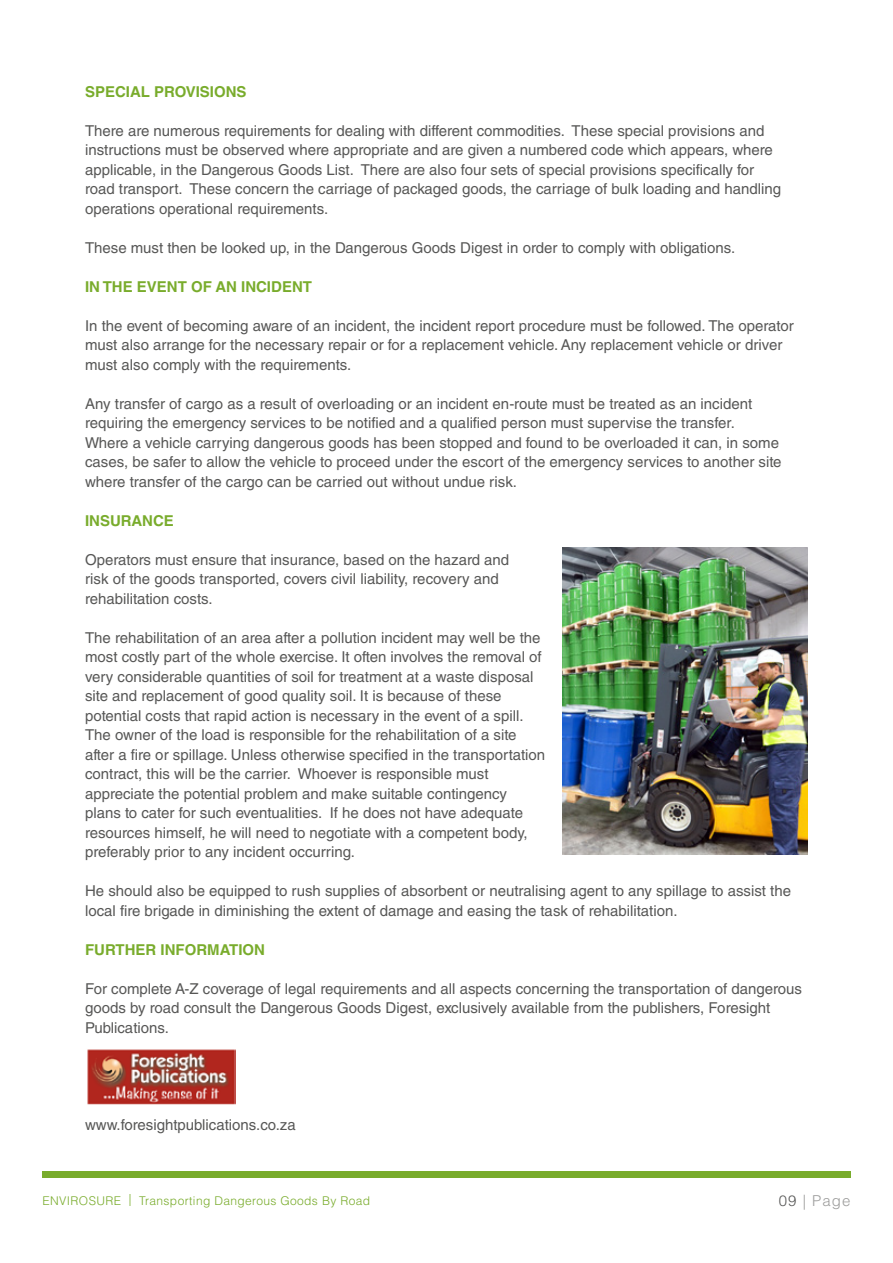
<style>
.page{position:relative;width:893px;height:1263px;background:#fff}
.page>*{position:absolute;margin:0;border:0;box-sizing:border-box;transform-origin:0 0}
.t1{font:15px/19.5px "Helvetica LT Std";color:#575756}
.t2{font:700 15px "Helvetica LT Std";color:#79ac2c}
.t3{font:300 15px "Helvetica LT Std";letter-spacing:.07em;color:#9d9d9c}
.t4{font:300 12px "Helvetica LT Std";letter-spacing:.03em;color:#79ac2c}
.s1{color:#575756}
</style>
<div class="page">
<div style="left:42px;top:1172px;width:808px;height:6px;background:#79ac2c"></div>
<img style="left:87px;top:1049px;width:149px;height:55px">
<img style="left:563px;top:547px;width:245px;height:308px">
<p class="t2" style="left:85px;top:82px;width:163px">SPECIAL PROVISIONS</p>
<p class="t1" style="left:85px;top:121px;width:698px">There are numerous requirements for dealing with different commodities. These special provisions and instructions must be observed where appropriate and are given a numbered code which appears, where applicable, in the Dangerous Goods List. There are also four sets of special provisions specifically for road transport. These concern the carriage of packaged goods, the carriage of bulk loading and handling operations operational requirements.</p>
<p class="t1" style="left:85px;top:238px;width:652px">These must then be looked up, in the Dangerous Goods Digest in order to comply with obligations.</p>
<p class="t2" style="left:85px;top:277px;width:228px">IN THE EVENT OF AN INCIDENT</p>
<p class="t1" style="left:85px;top:316px;width:710px">In the event of becoming aware of an incident, the incident report procedure must be followed. The operator must also arrange for the necessary repair or for a replacement vehicle. Any replacement vehicle or driver must also comply with the requirements.</p>
<p class="t1" style="left:85px;top:394px;width:698px">Any transfer of cargo as a result of overloading or an incident en-route must be treated as an incident requiring the emergency services to be notified and a qualified person must supervise the transfer.<br>Where a vehicle carrying dangerous goods has been stopped and found to be overloaded it can, in some cases, be safer to allow the vehicle to proceed under the escort of the emergency services to another site where transfer of the cargo can be carried out without undue risk.</p>
<p class="t2" style="left:85px;top:511px;width:90px">INSURANCE</p>
<p class="t1" style="left:85px;top:550px;width:426px">Operators must ensure that insurance, based on the hazard and risk of the goods transported, covers civil liability, recovery and rehabilitation costs.</p>
<p class="t1" style="left:85px;top:628px;width:462px">The rehabilitation of an area after a pollution incident may well be the most costly part of the whole exercise. It often involves the removal of very considerable quantities of soil for treatment at a waste disposal site and replacement of good quality soil. It is because of these potential costs that rapid action is necessary in the event of a spill.<br>The owner of the load is responsible for the rehabilitation of a site after a fire or spillage. Unless otherwise specified in the transportation contract, this will be the carrier. Whoever is responsible must appreciate the potential problem and make suitable contingency plans to cater for such eventualities. If he does not have adequate resources himself, he will need to negotiate with a competent body, preferably prior to any incident occurring.</p>
<p class="t1" style="left:85px;top:881px;width:707px">He should also be equipped to rush supplies of absorbent or neutralising agent to any spillage to assist the local fire brigade in diminishing the extent of damage and easing the task of rehabilitation.</p>
<p class="t2" style="left:85px;top:940px;width:181px">FURTHER INFORMATION</p>
<p class="t1" style="left:85px;top:979px;width:718px">For complete A-Z coverage of legal requirements and all aspects concerning the transportation of dangerous goods by road consult the Dangerous Goods Digest, exclusively available from the publishers, Foresight<br>Publications.</p>
<p class="t1" style="left:85px;top:1115px;width:212px">www.foresightpublications.co.za</p>
<p class="t4" style="left:43px;top:1193px;width:329px">ENVIROSURE | Transporting Dangerous Goods By Road</p>
<p class="t3" style="left:779px;top:1191px;width:73px"><span class="s1">09</span> | Page</p>
</div>
